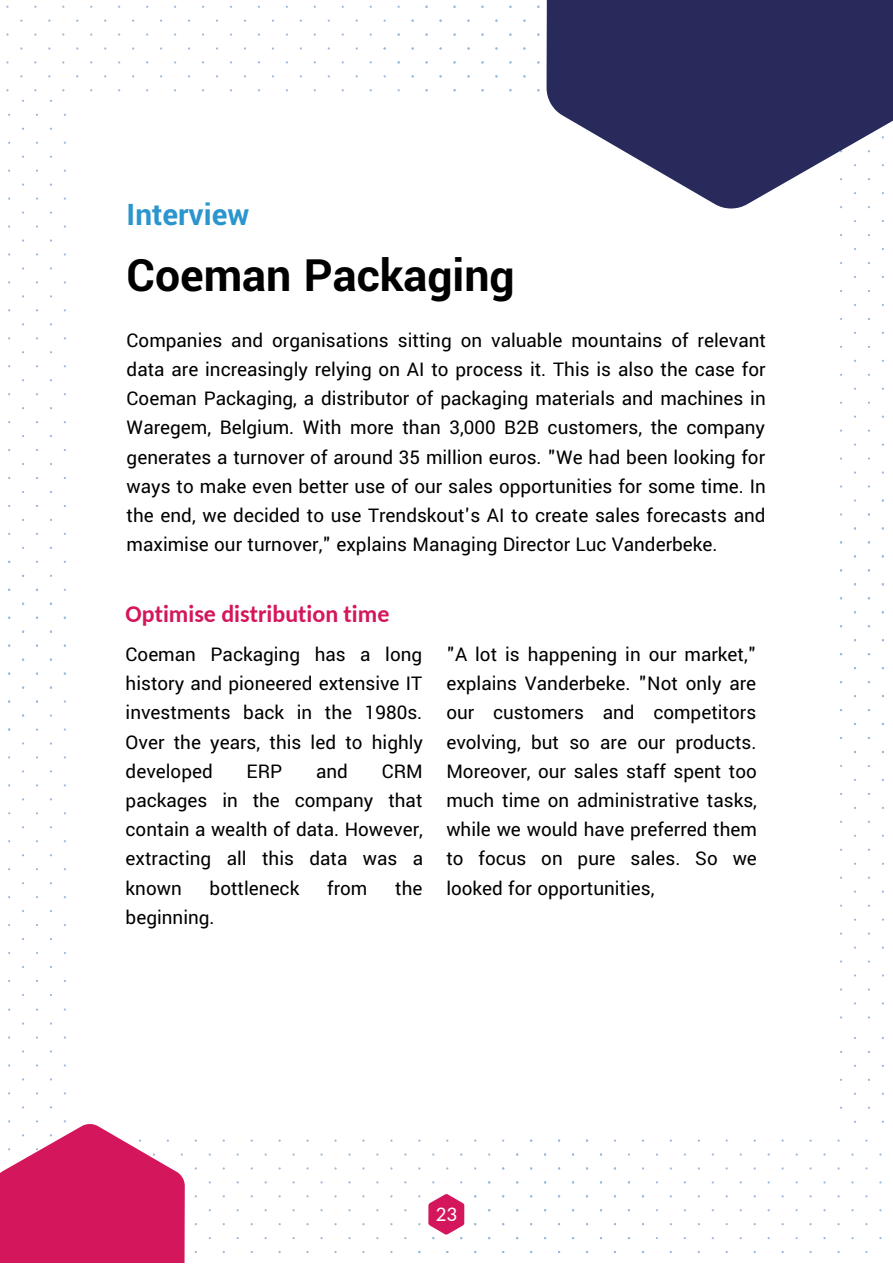
<style>
.page{position:relative;width:893px;height:1264px;background:#fff}
.page>*{position:absolute;margin:0;border:0;box-sizing:border-box;transform-origin:0 0}
.t1{font:700 49.5px "Yantramanav";color:#000}
.t2{font:700 33px "Yantramanav";color:#2b95ce}
.t3{font:700 24px "Carlito";color:#d4165c}
.t4{font:21px/29.2px "Yantramanav";color:#000;text-align:justify}
.t5{font:21px "Carlito";color:#fff}
</style>
<div class="page">
<svg style="left:546px;top:0;width:346px;height:208px;fill:#272a5b"></svg>
<svg style="left:0;top:1120px;width:185px;height:142px"></svg>
<svg style="left:428px;top:1194px;width:36px;height:45px"></svg>
<h2 class="t2" style="left:127px;top:194px;width:124px">Interview</h2>
<h1 class="t1" style="left:127px;top:245px;width:389px">Coeman Packaging</h1>
<p class="t4" style="left:127px;top:326px;width:640px">Companies and organisations sitting on valuable mountains of relevant data are increasingly relying on AI to process it. This is also the case for Coeman Packaging, a distributor of packaging materials and machines in Waregem, Belgium. With more than 3,000 B2B customers, the company generates a turnover of around 35 million euros. "We had been looking for ways to make even better use of our sales opportunities for some time. In the end, we decided to use Trendskout's AI to create sales forecasts and maximise our turnover," explains Managing Director Luc Vanderbeke.</p>
<p class="t3" style="left:126px;top:604px;width:265px">Optimise distribution time</p>
<p class="t4" style="left:126px;top:640px;width:299px">Coeman Packaging has a long history and pioneered extensive IT investments back in the 1980s.<br>Over the years, this led to highly developed</p>
<p class="t4" style="left:246px;top:757px;width:37px">ERP</p>
<p class="t4" style="left:316px;top:757px;width:33px">and</p>
<p class="t4" style="left:126px;top:757px;width:299px;text-indent:256px">CRM packages in the company that contain a wealth of data. However, extracting all this data was a known</p>
<p class="t4" style="left:210px;top:874px;width:91px">bottleneck</p>
<p class="t4" style="left:327px;top:874px;width:42px">from</p>
<p class="t4" style="left:395px;top:874px;width:29px">the</p>
<p class="t4" style="left:126px;top:903px;width:90px">beginning.</p>
<p class="t4" style="left:446px;top:640px;width:312px">"A lot is happening in our market," explains Vanderbeke. "Not only are our customers and competitors evolving, but so are our products.<br>Moreover, our sales staff spent too much time on administrative tasks, while we would have preferred them to focus on pure sales. So we looked for opportunities,</p>
<p class="t5" style="left:435px;top:1204px;width:23px">23</p>
</div>
